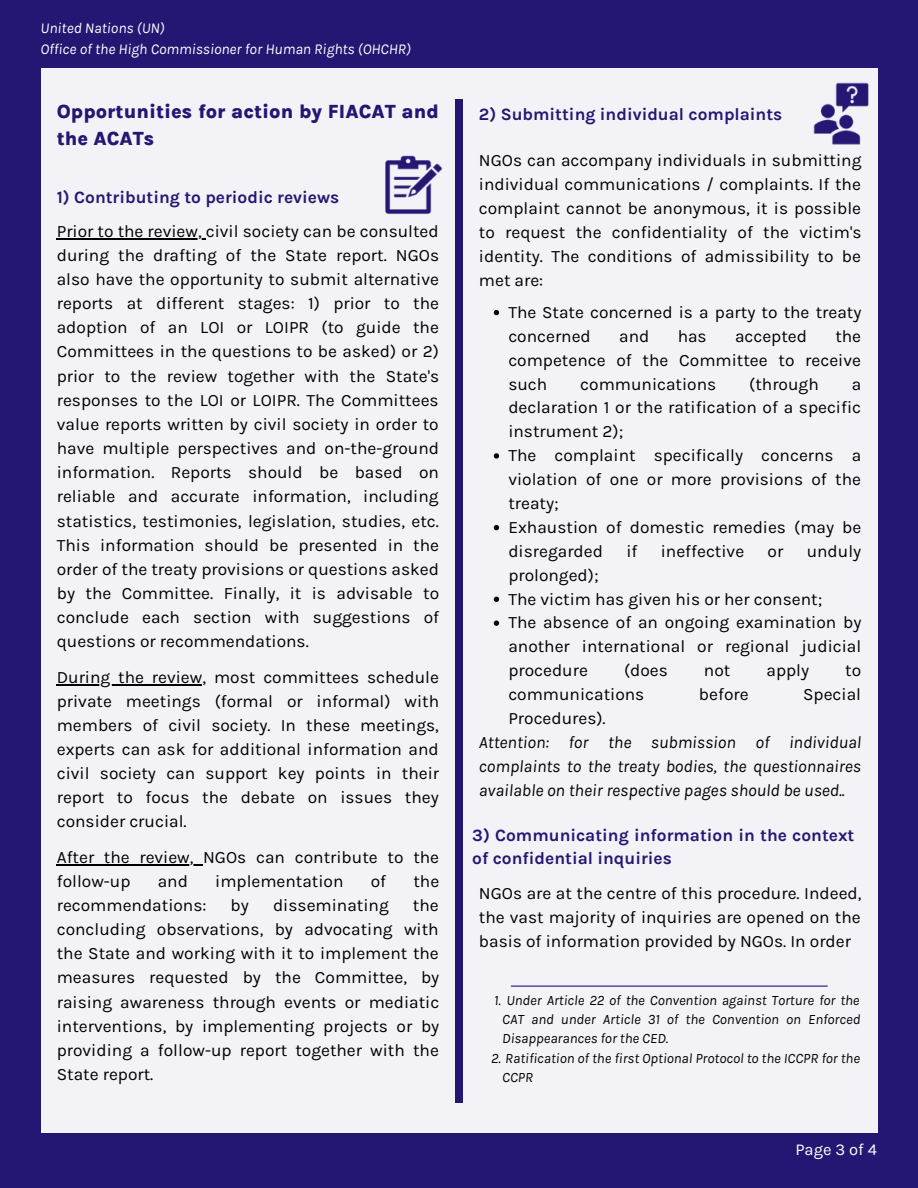
<style>
.page{position:relative;width:918px;height:1188px;background:#241773}
.page>*{position:absolute;margin:0;border:0;box-sizing:border-box;transform-origin:0 0}
.t1{font:800 19.5px "Karla";color:#241773}
.t2{font:17.25px/24.2px "Karla";color:#000;text-align:justify}
.t3{font:italic 17.25px/23.9px "Karla";color:#000;text-align:justify}
.t4{font:700 17.25px/23.7px "Karla";color:#241773}
.t5{font:16.5px "Karla";color:#fff}
.t6{font:italic 15px "Karla";color:#fff}
.t7{font:italic 14.25px/19.2px "Karla";color:#000;text-align:justify}
</style>
<div class="page">
<div style="left:41px;top:69px;width:837px;height:1064px;background:#f2f2f7"></div>
<div style="left:455px;top:99px;width:8px;height:1003px;background:#241773"></div>
<img style="left:385px;top:155px;width:58px;height:59px">
<img style="left:813px;top:82px;width:56px;height:63px">
<hr style="left:57px;top:238px;width:149px;height:1px;background:#000">
<hr style="left:57px;top:684px;width:149px;height:1px;background:#000">
<hr style="left:57px;top:864px;width:146px;height:1px;background:#000">
<svg style="left:494px;top:310px;width:5px;height:5px"></svg>
<svg style="left:494px;top:453px;width:5px;height:6px"></svg>
<svg style="left:494px;top:525px;width:5px;height:5px"></svg>
<svg style="left:494px;top:597px;width:5px;height:5px"></svg>
<svg style="left:494px;top:621px;width:5px;height:5px"></svg>
<hr style="left:511px;top:986px;width:316px;height:1px;background:#241773">
<p class="t6" style="left:41px;top:20px;width:126px">United Nations (UN)</p>
<p class="t6" style="left:41px;top:40px;width:372px">Office of the High Commissioner for Human Rights (OHCHR)</p>
<p class="t1" style="left:57px;top:100px;width:384px">Opportunities for action by FIACAT and</p>
<p class="t4" style="left:479px;top:103px;width:305px">2) Submitting individual complaints</p>
<p class="t1" style="left:57px;top:127px;width:99px">the ACATs</p>
<p class="t4" style="left:57px;top:186px;width:284px">1) Contributing to periodic reviews</p>
<p class="t2" style="left:57px;top:219px;width:384px">Prior to the review, civil society can be consulted during the drafting of the State report. NGOs also have the opportunity to submit alternative reports at different stages: 1) prior to the adoption of an LOI or LOIPR (to guide the Committees in the questions to be asked) or 2) prior to the review together with the State's responses to the LOI or LOIPR. The Committees value reports written by civil society in order to have multiple perspectives and on-the-ground information. Reports should be based on reliable and accurate information, including statistics, testimonies, legislation, studies, etc.<br>This information should be presented in the order of the treaty provisions or questions asked by the Committee. Finally, it is advisable to conclude each section with suggestions of questions or recommendations.</p>
<p class="t2" style="left:57px;top:665px;width:384px">During the review, most committees schedule private meetings (formal or informal) with members of civil society. In these meetings, experts can ask for additional information and civil society can support key points in their report to focus the debate on issues they consider crucial.</p>
<p class="t2" style="left:57px;top:845px;width:384px">After the review, NGOs can contribute to the follow-up</p>
<p class="t2" style="left:158px;top:869px;width:32px">and</p>
<p class="t2" style="left:215px;top:869px;width:130px">implementation</p>
<p class="t2" style="left:371px;top:869px;width:17px">of</p>
<p class="t2" style="left:413px;top:869px;width:27px">the</p>
<p class="t2" style="left:57px;top:893px;width:151px">recommendations:</p>
<p class="t2" style="left:231px;top:893px;width:20px">by</p>
<p class="t2" style="left:273px;top:893px;width:117px">disseminating</p>
<p class="t2" style="left:57px;top:893px;width:384px;text-indent:356px">the concluding observations, by advocating with the State and working with it to implement the measures requested by the Committee, by raising awareness through events or mediatic interventions, by implementing projects or by providing a follow-up report together with the State report.</p>
<p class="t2" style="left:479px;top:148px;width:384px">NGOs can accompany individuals in submitting individual communications / complaints. If the complaint cannot be anonymous, it is possible to request the confidentiality of the victim's identity. The conditions of admissibility to be met are:</p>
<p class="t2" style="left:508px;top:300px;width:355px">The State concerned is a party to the treaty concerned</p>
<p class="t2" style="left:508px;top:324px;width:354px;text-indent:327px">the competence of the Committee to receive such</p>
<p class="t2" style="left:619px;top:324px;width:32px">and</p>
<p class="t2" style="left:678px;top:324px;width:31px">has</p>
<p class="t2" style="left:735px;top:324px;width:74px">accepted</p>
<p class="t2" style="left:580px;top:372px;width:138px">communications</p>
<p class="t2" style="left:749px;top:372px;width:71px">(through</p>
<p class="t2" style="left:508px;top:372px;width:354px;text-indent:343px">a declaration 1 or the ratification of a specific instrument 2);</p>
<p class="t2" style="left:508px;top:444px;width:354px">The complaint specifically concerns a violation of one or more provisions of the treaty;</p>
<p class="t2" style="left:508px;top:515px;width:355px">Exhaustion of domestic remedies (may be disregarded</p>
<p class="t2" style="left:626px;top:539px;width:13px">if</p>
<p class="t2" style="left:661px;top:539px;width:85px">ineffective</p>
<p class="t2" style="left:768px;top:539px;width:17px">or</p>
<p class="t2" style="left:807px;top:539px;width:56px">unduly</p>
<p class="t2" style="left:508px;top:563px;width:92px">prolonged);</p>
<p class="t2" style="left:508px;top:587px;width:315px">The victim has given his or her consent;</p>
<p class="t2" style="left:508px;top:611px;width:355px">The absence of an ongoing examination by another international or regional judicial procedure</p>
<p class="t2" style="left:624px;top:658px;width:45px">(does</p>
<p class="t2" style="left:704px;top:658px;width:28px">not</p>
<p class="t2" style="left:767px;top:658px;width:44px">apply</p>
<p class="t2" style="left:845px;top:658px;width:17px">to</p>
<p class="t2" style="left:508px;top:682px;width:138px">communications</p>
<p class="t2" style="left:699px;top:682px;width:51px">before</p>
<p class="t2" style="left:803px;top:682px;width:59px">Special</p>
<p class="t2" style="left:508px;top:706px;width:99px">Procedures).</p>
<p class="t3" style="left:479px;top:730px;width:384px">Attention: for the submission of individual complaints to the treaty bodies, the questionnaires available on their respective pages should be used..</p>
<p class="t4" style="left:472px;top:823px;width:384px">3) Communicating information in the context of confidential inquiries</p>
<p class="t2" style="left:479px;top:882px;width:384px;line-height:23.7px">NGOs are at the centre of this procedure. Indeed, the vast majority of inquiries are opened on the basis of information provided by NGOs. In order</p>
<p class="t7" style="left:502px;top:991px;width:360px;text-indent:-8px">1. Under Article 22 of the Convention against Torture for the CAT and under Article 31 of the Convention on Enforced Disappearances for the CED.</p>
<p class="t7" style="left:502px;top:1048px;width:359px;text-indent:-11px">2. Ratification of the first Optional Protocol to the ICCPR for the<br>CCPR</p>
<p class="t5" style="left:795px;top:1139px;width:83px">Page 3 of 4</p>
</div>
